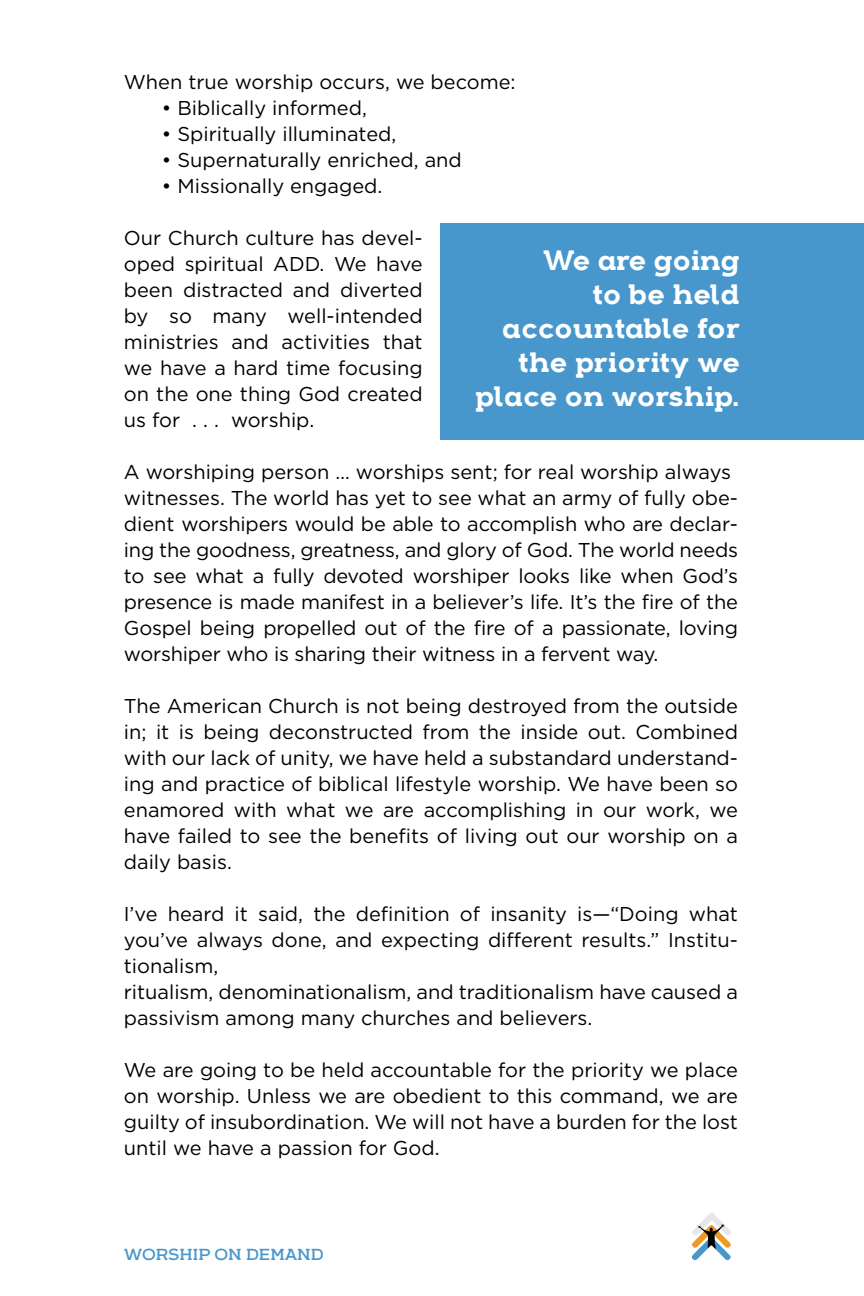
<style>
.page{position:relative;width:864px;height:1296px;background:#fff}
.page>*{position:absolute;margin:0;border:0;box-sizing:border-box;transform-origin:0 0}
.t1{font:700 28px/34px "Arkibal Serif";color:#fff;text-align:right}
.t2{font:20px/26px "Gotham";color:#000;text-align:justify}
.t3{font:16px "Arkibal Serif";color:#4897cc}
</style>
<div class="page">
<svg style="left:691px;top:1213px;width:40px;height:47px"></svg>
<div style="left:441px;top:223px;width:423px;height:217px;background:#4897cc"></div>
<p class="t2" style="left:124px;top:68px;width:393px">When true worship occurs, we become:</p>
<p class="t2" style="left:162px;top:94px;width:207px">• Biblically informed,</p>
<p class="t2" style="left:162px;top:120px;width:236px">• Spiritually illuminated,</p>
<p class="t2" style="left:162px;top:146px;width:302px">• Supernaturally enriched, and</p>
<p class="t2" style="left:162px;top:172px;width:222px">• Missionally engaged.</p>
<p class="t2" style="left:124px;top:224px;width:300px">Our Church culture has devel&shy;oped spiritual ADD. We have been distracted and diverted by so many well-intended ministries and activities that we have a hard time focusing on the one thing God created us for . . . worship.</p>
<p class="t2" style="left:124px;top:458px;width:616px;text-align:left">A worshiping person … worships sent; for real worship always witnesses. The world has yet to see what an army of fully obe&shy;dient worshipers would be able to accomplish who are declar&shy;ing the goodness, greatness, and glory of God. The world needs to see what a fully devoted worshiper looks like when God’s presence is made manifest in a believer’s life. It’s the fire of the Gospel being propelled out of the fire of a passionate, loving worshiper who is sharing their witness in a fervent way.</p>
<p class="t2" style="left:124px;top:692px;width:616px">The American Church is not being destroyed from the outside in; it is being deconstructed from the inside out. Combined with our lack of unity, we have held a substandard understand&shy;ing and practice of biblical lifestyle worship. We have been so enamored with what we are accomplishing in our work, we have failed to see the benefits of living out our worship on a daily basis.</p>
<p class="t2" style="left:124px;top:900px;width:616px;text-align:left">I’ve heard it said, the definition of insanity is—“Doing what you’ve always done, and expecting different results.” Institu&shy;tionalism,<br>ritualism, denominationalism, and traditionalism have caused a passivism among many churches and believers.</p>
<p class="t2" style="left:124px;top:1056px;width:616px">We are going to be held accountable for the priority we place on worship. Unless we are obedient to this command, we are guilty of insubordination. We will not have a burden for the lost until we have a passion for God.</p>
<h1 class="t1" style="left:475px;top:242px;width:267px">We are going<br>to be held accountable for the priority we place on worship.</h1>
<p class="t3" style="left:124px;top:1244px;width:201px">WORSHIP ON DEMAND</p>
</div>
